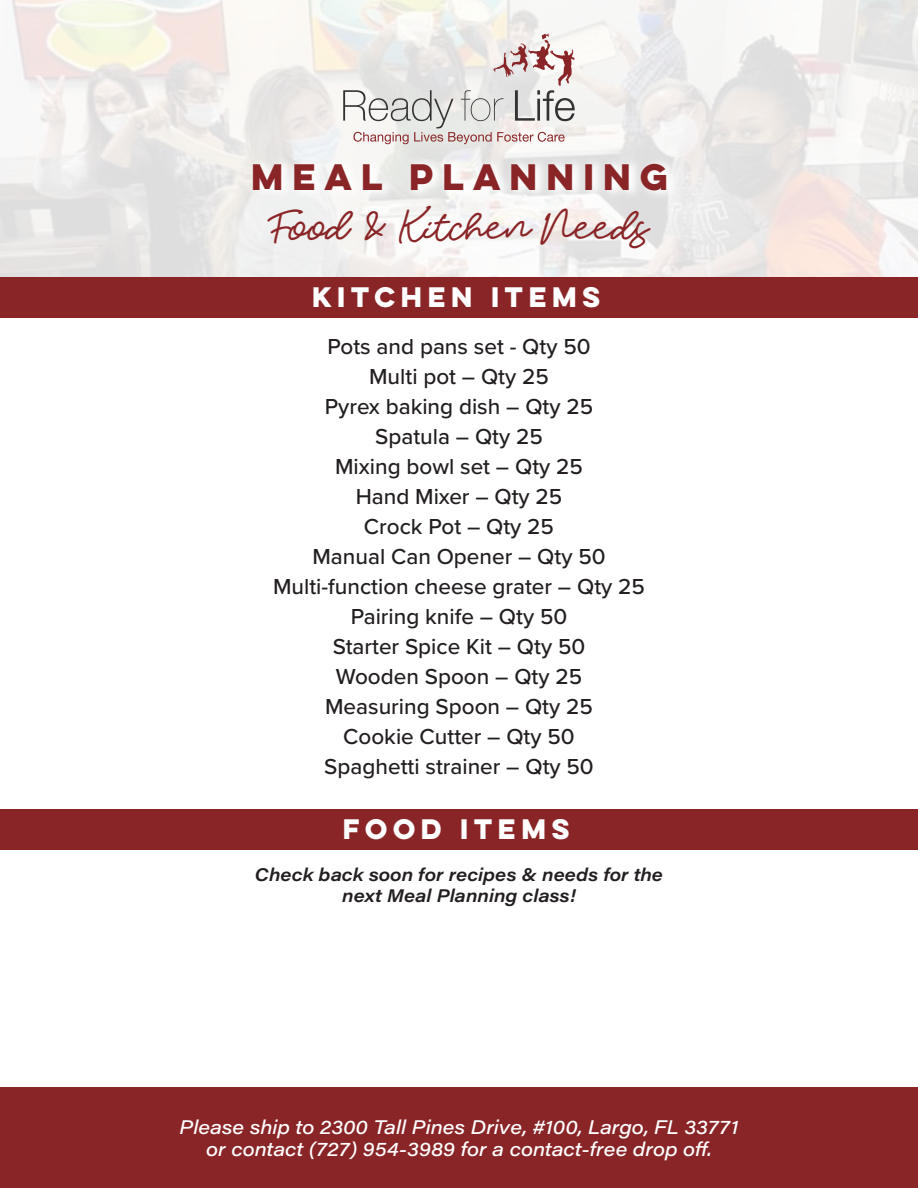
<style>
.page{position:relative;width:918px;height:1188px;background:#fff}
.page>*{position:absolute;margin:0;border:0;box-sizing:border-box;transform-origin:0 0}
.Subheader_Cursive{font:37.5px "Hello Stranger";color:#8a2527}
.t1{font:700 33px "Lulo Clean One";letter-spacing:.05em;color:#8a2527}
.Header_Small{font:700 25.2px "Lulo Clean One";color:#fff}
.Body{font:500 22.5px "Proxima Nova";color:#231f20}
.Bottom_Info_Text{font:italic 500 19.35px "Acumin Pro Wide";color:#fff}
.Body-2{font:italic 600 18px/21px "Acumin Pro Wide";color:#231f20;text-align:center}
</style>
<div class="page">
<div style="left:0;top:1088px;width:918px;height:100px;background:#8a2527"></div>
<div style="left:0;top:277px;width:918px;height:40px;background:#8a2527"></div>
<div style="left:0;top:810px;width:918px;height:40px;background:#8a2527"></div>
<svg style="left:248px;top:156px;width:432px;height:46px;fill:#f2f2f2"></svg>
<svg style="left:343px;top:33px;width:232px;height:111px"></svg>
<p class="t1" style="left:251px;top:151px;width:426px">MEAL PLANNING</p>
<p class="Subheader_Cursive" style="left:277px;top:206px;width:374px">Food &amp; Kitchen Needs</p>
<p class="Header_Small" style="left:312px;top:277px;width:295px">KITCHEN ITEMS</p>
<p class="Body" style="left:327px;top:330px;width:265px">Pots and pans set - Qty 50</p>
<p class="Body" style="left:369px;top:360px;width:181px">Multi pot – Qty 25</p>
<p class="Body" style="left:325px;top:390px;width:270px">Pyrex baking dish – Qty 25</p>
<p class="Body" style="left:375px;top:420px;width:169px">Spatula – Qty 25</p>
<p class="Body" style="left:335px;top:450px;width:249px">Mixing bowl set – Qty 25</p>
<p class="Body" style="left:356px;top:480px;width:208px">Hand Mixer – Qty 25</p>
<p class="Body" style="left:364px;top:510px;width:192px">Crock Pot – Qty 25</p>
<p class="Body" style="left:312px;top:540px;width:295px">Manual Can Opener – Qty 50</p>
<p class="Body" style="left:273px;top:570px;width:373px">Multi-function cheese grater – Qty 25</p>
<p class="Body" style="left:351px;top:600px;width:218px">Pairing knife – Qty 50</p>
<p class="Body" style="left:333px;top:630px;width:254px">Starter Spice Kit – Qty 50</p>
<p class="Body" style="left:336px;top:660px;width:248px">Wooden Spoon – Qty 25</p>
<p class="Body" style="left:325px;top:690px;width:269px">Measuring Spoon – Qty 25</p>
<p class="Body" style="left:343px;top:720px;width:233px">Cookie Cutter – Qty 50</p>
<p class="Body" style="left:324px;top:750px;width:271px">Spaghetti strainer – Qty 50</p>
<p class="Header_Small" style="left:343px;top:810px;width:234px">FOOD ITEMS</p>
<p class="Body-2" style="left:255px;top:863px;width:410px">Check back soon for recipes &amp; needs for the next Meal Planning class!</p>
<p class="Bottom_Info_Text" style="left:180px;top:1113px;width:560px">Please ship to 2300 Tall Pines Drive, #100, Largo, FL 33771</p>
<p class="Bottom_Info_Text" style="left:206px;top:1135px;width:507px">or contact (727) 954-3989 for a contact-free drop off.</p>
</div>
